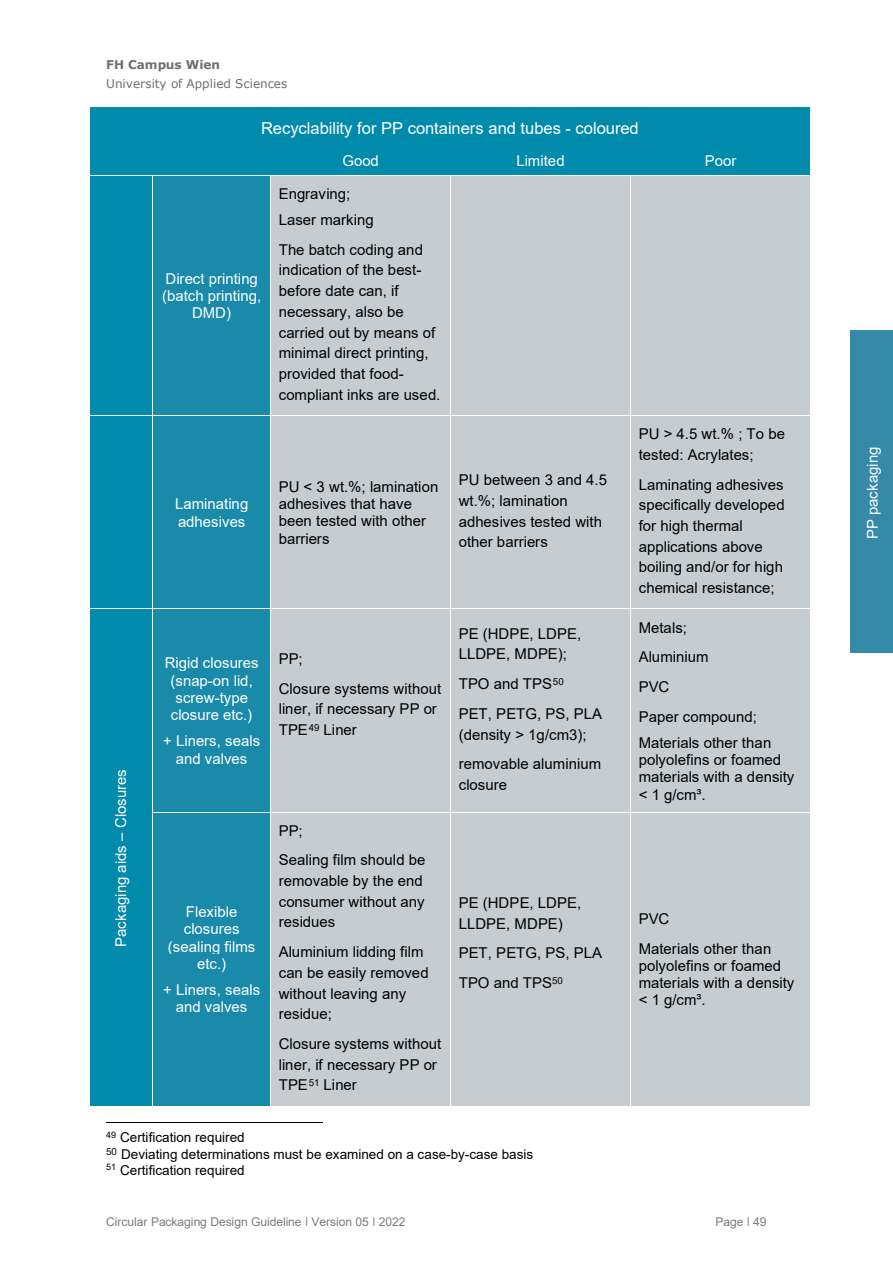
<style>
.page{position:relative;width:893px;height:1263px;background:#fff}
.page>*{position:absolute;margin:0;border:0;box-sizing:border-box;transform-origin:0 0}
.t1{font:16.5px "Arial";color:#fff}
.t2{font:15px/20.7px "Arial";color:#000}
.t3{font:15px/17.2px "Arial";color:#fff;text-align:center}
.t4{font:13.5px/16.4px "Arial";letter-spacing:.005em;color:#000}
.t5{font:12px "Arial";letter-spacing:-.005em;color:#7b7b7b}
.t6{font:12px "Verdana";color:#70706f}
.t7{font:700 12px "Verdana";letter-spacing:.005em;color:#70706f}
</style>
<div class="page">
<div style="left:851px;top:330px;width:42px;height:323px;background:#358aaa"></div>
<div style="left:89px;top:107px;width:721px;height:38px;background:#008aac"></div>
<hr style="left:89px;top:107px;width:1px;height:38px;background:#fff">
<div style="left:89px;top:145px;width:182px;height:30px;background:#008aac"></div>
<div style="left:271px;top:145px;width:180px;height:30px;background:#008aac"></div>
<div style="left:451px;top:145px;width:180px;height:30px;background:#008aac"></div>
<div style="left:631px;top:145px;width:179px;height:30px;background:#008aac"></div>
<hr style="left:89px;top:145px;width:1px;height:30px;background:#fff">
<div style="left:89px;top:176px;width:63px;height:239px;background:#008aac"></div>
<div style="left:153px;top:176px;width:117px;height:239px;background:#198aaa"></div>
<div style="left:271px;top:176px;width:179px;height:239px;background:#c6cdd1"></div>
<div style="left:451px;top:176px;width:179px;height:239px;background:#c6cdd1"></div>
<div style="left:631px;top:176px;width:179px;height:239px;background:#c6cdd1"></div>
<hr style="left:89px;top:176px;width:1px;height:239px;background:#fff">
<div style="left:89px;top:416px;width:63px;height:193px;background:#008aac"></div>
<div style="left:153px;top:416px;width:117px;height:193px;background:#198aaa"></div>
<div style="left:271px;top:416px;width:179px;height:193px;background:#c6cdd1"></div>
<div style="left:451px;top:416px;width:179px;height:193px;background:#c6cdd1"></div>
<div style="left:631px;top:416px;width:179px;height:193px;background:#c6cdd1"></div>
<hr style="left:89px;top:416px;width:1px;height:193px;background:#fff">
<div style="left:89px;top:609px;width:63px;height:497px;background:#008aac"></div>
<div style="left:153px;top:609px;width:117px;height:203px;background:#198aaa"></div>
<div style="left:271px;top:609px;width:179px;height:203px;background:#c6cdd1"></div>
<div style="left:451px;top:609px;width:179px;height:203px;background:#c6cdd1"></div>
<div style="left:631px;top:609px;width:179px;height:203px;background:#c6cdd1"></div>
<hr style="left:89px;top:609px;width:63px;height:1px;background:#fff">
<hr style="left:153px;top:609px;width:117px;height:1px;background:#fff">
<hr style="left:271px;top:609px;width:179px;height:1px;background:#fff">
<hr style="left:451px;top:609px;width:179px;height:1px;background:#fff">
<hr style="left:631px;top:609px;width:179px;height:1px;background:#fff">
<hr style="left:89px;top:609px;width:1px;height:203px;background:#fff">
<div style="left:153px;top:812px;width:117px;height:294px;background:#198aaa"></div>
<div style="left:271px;top:812px;width:179px;height:294px;background:#c6cdd1"></div>
<div style="left:451px;top:812px;width:179px;height:294px;background:#c6cdd1"></div>
<div style="left:631px;top:812px;width:179px;height:294px;background:#c6cdd1"></div>
<hr style="left:153px;top:812px;width:117px;height:1px;background:#fff">
<hr style="left:271px;top:812px;width:179px;height:1px;background:#fff">
<hr style="left:451px;top:812px;width:179px;height:1px;background:#fff">
<hr style="left:631px;top:812px;width:179px;height:1px;background:#fff">
<hr style="left:89px;top:812px;width:1px;height:294px;background:#fff">
<hr style="left:106px;top:1122px;width:216px;height:1px;background:#000">
<p class="t7" style="left:106px;top:56px;width:115px">FH Campus Wien</p>
<p class="t6" style="left:106px;top:76px;width:183px">University of Applied Sciences</p>
<p class="t1" style="left:261px;top:117px;width:379px">Recyclability for PP containers and tubes - coloured</p>
<p class="t3" style="left:342px;top:152px;width:38px">Good</p>
<p class="t3" style="left:516px;top:152px;width:50px">Limited</p>
<p class="t3" style="left:705px;top:152px;width:33px">Poor</p>
<p class="t3" style="left:112px;top:947px;width:179px;rotate:-90deg">Packaging aids – Closures</p>
<p class="t3" style="left:162px;top:270px;width:100px">Direct printing (batch printing,<br>DMD)</p>
<p class="t2" style="left:279px;top:180px;width:96px;line-height:26.1px">Engraving;<br>Laser marking</p>
<p class="t2" style="left:279px;top:239px;width:163px">The batch coding and indication of the best&shy;before date can, if necessary, also be carried out by means of minimal direct printing, provided that food&shy;compliant inks are used.</p>
<p class="t3" style="left:175px;top:495px;width:75px;text-align:left">Laminating adhesives</p>
<p class="t2" style="left:279px;top:478px;width:161px;line-height:17.2px">PU &lt; 3 wt.%; lamination adhesives that have been tested with other barriers</p>
<p class="t2" style="left:459px;top:469px;width:150px">PU between 3 and 4.5 wt.%; lamination adhesives tested with other barriers</p>
<p class="t3" style="left:165px;top:654px;width:96px">Rigid closures (snap-on lid, screw-type closure etc.)</p>
<p class="t3" style="left:163px;top:732px;width:98px">+ Liners, seals and valves</p>
<p class="t3" style="left:168px;top:903px;width:89px">Flexible closures (sealing films etc.)</p>
<p class="t3" style="left:163px;top:981px;width:98px">+ Liners, seals and valves</p>
<p class="t2" style="left:279px;top:644px;width:164px;line-height:29.7px">PP;<br>Closure systems without</p>
<p class="t2" style="left:279px;top:698px;width:160px">liner, if necessary PP or<br>TPE<sup>49</sup> Liner</p>
<p class="t2" style="left:279px;top:815px;width:148px;line-height:29.7px">PP;<br>Sealing film should be</p>
<p class="t2" style="left:279px;top:870px;width:147px;text-align:justify">removable by the end consumer without any residues</p>
<p class="t2" style="left:279px;top:941px;width:151px">Aluminium lidding film can be easily removed without leaving any residue;</p>
<p class="t2" style="left:279px;top:1033px;width:164px">Closure systems without liner, if necessary PP or<br>TPE<sup>51</sup> Liner</p>
<p class="t2" style="left:459px;top:623px;width:124px">PE (HDPE, LDPE,<br>LLDPE, MDPE);</p>
<p class="t2" style="left:459px;top:669px;width:145px;line-height:29.7px">TPO and TPS<sup>50<br></sup>PET, PETG, PS, PLA</p>
<p class="t2" style="left:459px;top:719px;width:144px;line-height:29.7px">(density &gt; 1g/cm3); removable aluminium</p>
<p class="t2" style="left:459px;top:774px;width:50px">closure</p>
<p class="t2" style="left:459px;top:892px;width:124px">PE (HDPE, LDPE,<br>LLDPE, MDPE)</p>
<p class="t2" style="left:459px;top:938px;width:145px;line-height:29.7px">PET, PETG, PS, PLA<br>TPO and TPS<sup>50</sup></p>
<p class="t4" style="left:106px;top:1129px;width:429px"><sup>49</sup> Certification required<br><sup>50</sup> Deviating determinations must be examined on a case-by-case basis<br><sup>51</sup> Certification required</p>
<p class="t2" style="left:639px;top:423px;width:148px">PU &gt; 4.5 wt.% ; To be tested: Acrylates;</p>
<p class="t2" style="left:639px;top:474px;width:147px">Laminating adhesives specifically developed for high thermal applications above boiling and/or for high chemical resistance;</p>
<p class="t2" style="left:639px;top:612px;width:120px;line-height:29.7px">Metals;<br>Aluminium<br>PVC<br>Paper compound;</p>
<p class="t2" style="left:639px;top:734px;width:157px;line-height:17.2px">Materials other than polyolefins or foamed materials with a density &lt; 1 g/cm³.</p>
<p class="t2" style="left:639px;top:904px;width:134px;line-height:29.7px">PVC<br>Materials other than</p>
<p class="t2" style="left:639px;top:957px;width:157px;line-height:17.2px">polyolefins or foamed materials with a density &lt; 1 g/cm³.</p>
<p class="t5" style="left:106px;top:1214px;width:301px">Circular Packaging Design Guideline Version 05 2022</p>
<p class="t5" style="left:715px;top:1214px;width:53px">Page 49</p>
<p class="t3" style="left:864px;top:539px;width:94px;rotate:-90deg">PP packaging</p>
</div>
